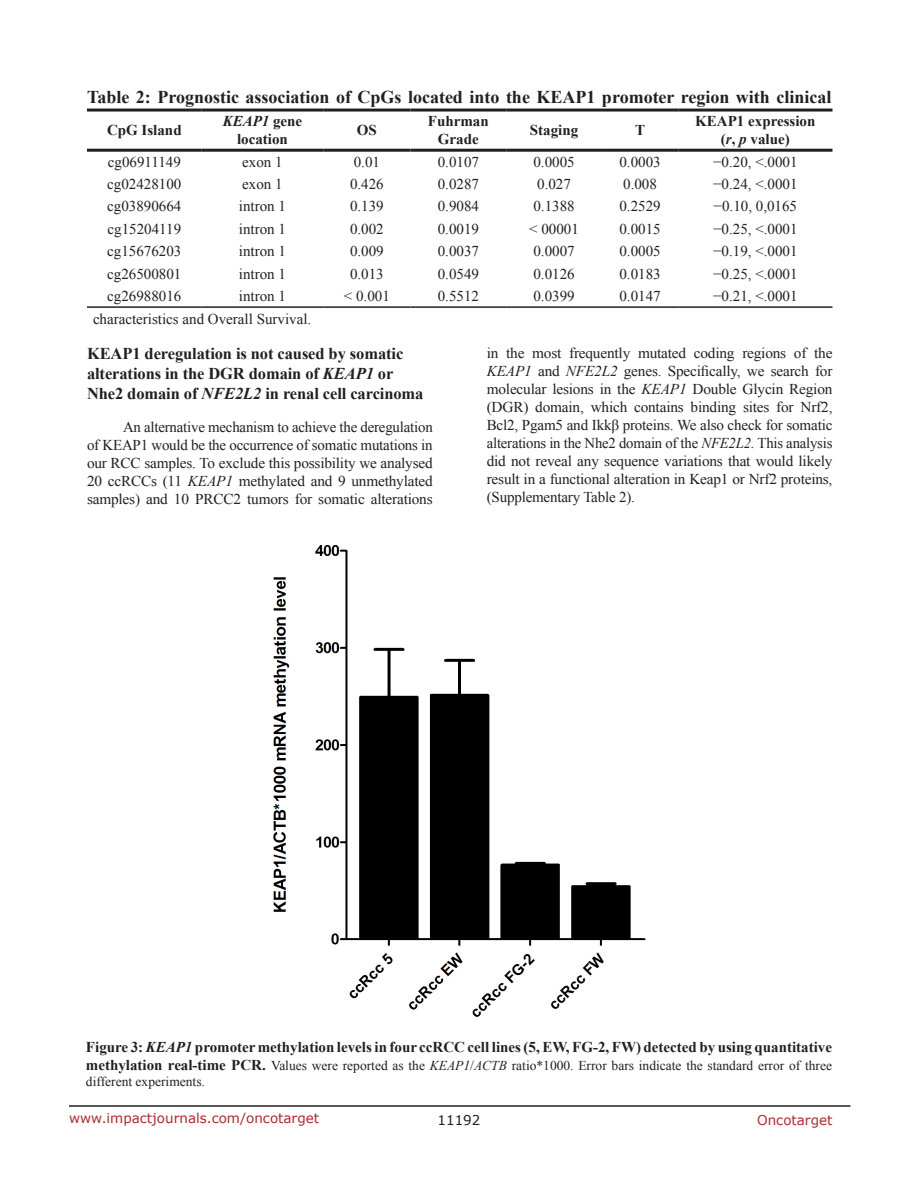
<style>
.page{position:relative;width:918px;height:1188px;background:#fff}
.page>*{position:absolute;margin:0;border:0;box-sizing:border-box;transform-origin:0 0}
.TableHeading{font:700 18px "Times New Roman";color:#231f20}
.SubHeading_middle{font:700 16.5px/19.8px "Times New Roman";letter-spacing:-.005em;color:#231f20}
.BodyText{font:15px/18px "Times New Roman";letter-spacing:-.01em;color:#231f20;text-align:justify}
.TableText{font:15px "Times New Roman";color:#231f20}
.FigureText{font:700 15px "Times New Roman";color:#231f20}
.TableText-2{font:700 15px/18px "Times New Roman";color:#231f20;text-align:center}
.FigureText-2{font:13.5px/16.2px "Times New Roman";color:#231f20}
.t1{font:13.5px "Verdana";color:#ac2b31}
.t2{font:13.5px "Verdana";color:#231f20}
.s1{font-style:italic}
.s2{font-weight:700;font-size:15px}
</style>
<div class="page">
<hr style="left:69px;top:1105px;width:781px;height:2px;background:#231f20">
<hr style="left:87px;top:109px;width:115px;height:3px;background:#231f20">
<hr style="left:202px;top:109px;width:121px;height:3px;background:#231f20">
<hr style="left:323px;top:109px;width:88px;height:3px;background:#231f20">
<hr style="left:411px;top:109px;width:95px;height:3px;background:#231f20">
<hr style="left:506px;top:109px;width:96px;height:3px;background:#231f20">
<hr style="left:602px;top:109px;width:76px;height:3px;background:#231f20">
<hr style="left:678px;top:109px;width:154px;height:3px;background:#231f20">
<hr style="left:87px;top:149px;width:115px;height:3px;background:#231f20">
<hr style="left:202px;top:149px;width:121px;height:3px;background:#231f20">
<hr style="left:323px;top:149px;width:88px;height:3px;background:#231f20">
<hr style="left:411px;top:149px;width:95px;height:3px;background:#231f20">
<hr style="left:506px;top:149px;width:96px;height:3px;background:#231f20">
<hr style="left:602px;top:149px;width:76px;height:3px;background:#231f20">
<hr style="left:678px;top:149px;width:154px;height:3px;background:#231f20">
<hr style="left:87px;top:306px;width:115px;height:2px;background:#231f20">
<hr style="left:202px;top:306px;width:121px;height:2px;background:#231f20">
<hr style="left:323px;top:306px;width:88px;height:2px;background:#231f20">
<hr style="left:411px;top:306px;width:95px;height:2px;background:#231f20">
<hr style="left:506px;top:306px;width:96px;height:2px;background:#231f20">
<hr style="left:602px;top:306px;width:76px;height:2px;background:#231f20">
<hr style="left:678px;top:306px;width:154px;height:2px;background:#231f20">
<img style="left:273px;top:545px;width:372px;height:472px">
<p class="TableHeading" style="left:87px;top:84px;width:746px">Table 2: Prognostic association of CpGs located into the KEAP1 promoter region with clinical</p>
<p class="TableText-2" style="left:107px;top:121px;width:76px">CpG Island</p>
<p class="TableText-2" style="left:223px;top:112px;width:81px"><span class="s1">KEAP1</span> gene location</p>
<p class="TableText-2" style="left:357px;top:121px;width:22px">OS</p>
<p class="TableText-2" style="left:428px;top:112px;width:62px">Fuhrman<br>Grade</p>
<p class="TableText-2" style="left:530px;top:121px;width:50px">Staging</p>
<p class="TableText-2" style="left:635px;top:121px;width:12px">T</p>
<p class="TableText-2" style="left:695px;top:112px;width:122px">KEAP1 expression</p>
<p class="TableText-2" style="left:721px;top:130px;width:70px">(<span class="s1">r</span>, <span class="s1">p</span> value)</p>
<p class="TableText" style="left:108px;top:152px;width:75px">cg06911149</p>
<p class="TableText" style="left:242px;top:152px;width:42px">exon 1</p>
<p class="TableText" style="left:354px;top:152px;width:28px">0.01</p>
<p class="TableText" style="left:438px;top:152px;width:43px">0.0107</p>
<p class="TableText" style="left:533px;top:152px;width:43px">0.0005</p>
<p class="TableText" style="left:619px;top:152px;width:43px">0.0003</p>
<p class="TableText" style="left:713px;top:152px;width:86px">−0.20, &lt;.0001</p>
<p class="TableText" style="left:107px;top:174px;width:76px">cg02428100</p>
<p class="TableText" style="left:242px;top:174px;width:42px">exon 1</p>
<p class="TableText" style="left:350px;top:174px;width:35px">0.426</p>
<p class="TableText" style="left:438px;top:174px;width:43px">0.0287</p>
<p class="TableText" style="left:537px;top:174px;width:35px">0.027</p>
<p class="TableText" style="left:623px;top:174px;width:35px">0.008</p>
<p class="TableText" style="left:713px;top:174px;width:86px">−0.24, &lt;.0001</p>
<p class="TableText" style="left:107px;top:196px;width:76px">cg03890664</p>
<p class="TableText" style="left:239px;top:196px;width:49px">intron 1</p>
<p class="TableText" style="left:350px;top:196px;width:35px">0.139</p>
<p class="TableText" style="left:438px;top:196px;width:43px">0.9084</p>
<p class="TableText" style="left:533px;top:196px;width:43px">0.1388</p>
<p class="TableText" style="left:619px;top:196px;width:43px">0.2529</p>
<p class="TableText" style="left:714px;top:196px;width:85px">−0.10, 0,0165</p>
<p class="TableText" style="left:108px;top:219px;width:75px">cg15204119</p>
<p class="TableText" style="left:239px;top:219px;width:49px">intron 1</p>
<p class="TableText" style="left:350px;top:219px;width:35px">0.002</p>
<p class="TableText" style="left:438px;top:219px;width:43px">0.0019</p>
<p class="TableText" style="left:529px;top:219px;width:51px">&lt; 00001</p>
<p class="TableText" style="left:619px;top:219px;width:43px">0.0015</p>
<p class="TableText" style="left:713px;top:219px;width:86px">−0.25, &lt;.0001</p>
<p class="TableText" style="left:107px;top:241px;width:76px">cg15676203</p>
<p class="TableText" style="left:239px;top:241px;width:49px">intron 1</p>
<p class="TableText" style="left:350px;top:241px;width:35px">0.009</p>
<p class="TableText" style="left:438px;top:241px;width:43px">0.0037</p>
<p class="TableText" style="left:533px;top:241px;width:43px">0.0007</p>
<p class="TableText" style="left:619px;top:241px;width:43px">0.0005</p>
<p class="TableText" style="left:713px;top:241px;width:86px">−0.19, &lt;.0001</p>
<p class="TableText" style="left:107px;top:264px;width:76px">cg26500801</p>
<p class="TableText" style="left:239px;top:264px;width:49px">intron 1</p>
<p class="TableText" style="left:350px;top:264px;width:35px">0.013</p>
<p class="TableText" style="left:438px;top:264px;width:43px">0.0549</p>
<p class="TableText" style="left:533px;top:264px;width:43px">0.0126</p>
<p class="TableText" style="left:619px;top:264px;width:43px">0.0183</p>
<p class="TableText" style="left:713px;top:264px;width:86px">−0.25, &lt;.0001</p>
<p class="TableText" style="left:107px;top:286px;width:76px">cg26988016</p>
<p class="TableText" style="left:239px;top:286px;width:49px">intron 1</p>
<p class="TableText" style="left:344px;top:286px;width:47px">&lt; 0.001</p>
<p class="TableText" style="left:438px;top:286px;width:43px">0.5512</p>
<p class="TableText" style="left:533px;top:286px;width:43px">0.0399</p>
<p class="TableText" style="left:619px;top:286px;width:43px">0.0147</p>
<p class="TableText" style="left:713px;top:286px;width:86px">−0.21, &lt;.0001</p>
<p class="TableText" style="left:93px;top:308px;width:220px">characteristics and Overall Survival.</p>
<p class="SubHeading_middle" style="left:87px;top:343px;width:338px">KEAP1 deregulation is not caused by somatic alterations in the DGR domain of <span class="s1">KEAP1</span> or<br>Nhe2 domain of <span class="s1">NFE2L2</span> in renal cell carcinoma</p>
<p class="BodyText" style="left:87px;top:417px;width:347px;text-indent:36px">An alternative mechanism to achieve the deregulation of KEAP1 would be the occurrence of somatic mutations in our RCC samples. To exclude this possibility we analysed 20 ccRCCs (11 <span class="s1">KEAP1</span> methylated and 9 unmethylated samples) and 10 PRCC2 tumors for somatic alterations</p>
<p class="BodyText" style="left:487px;top:344px;width:347px">in the most frequently mutated coding regions of the <span class="s1">KEAP1</span> and <span class="s1">NFE2L2</span> genes. Specifically, we search for molecular lesions in the <span class="s1">KEAP1</span> Double Glycin Region (DGR) domain, which contains binding sites for Nrf2, Bcl2, Pgam5 and Ikkβ proteins. We also check for somatic alterations in the Nhe2 domain of the <span class="s1">NFE2L2.</span> This analysis did not reveal any sequence variations that would likely result in a functional alteration in Keap1 or Nrf2 proteins, (Supplementary Table 2).</p>
<p class="FigureText" style="left:86px;top:1036px;width:747px">Figure 3: <span class="s1">KEAP1</span> promoter methylation levels in four ccRCC cell lines (5, EW, FG-2, FW) detected by using quantitative</p>
<p class="FigureText-2" style="left:86px;top:1057px;width:748px"><span class="s2">methylation real-time PCR.</span> Values were reported as the <span class="s1">KEAP1</span>/<span class="s1">ACTB</span> ratio*1000. Error bars indicate the standard error of three different experiments.</p>
<p class="t1" style="left:69px;top:1109px;width:252px">www.impactjournals.com/oncotarget</p>
<p class="t2" style="left:438px;top:1111px;width:44px">11192</p>
<p class="t1" style="left:757px;top:1111px;width:77px">Oncotarget</p>
</div>
